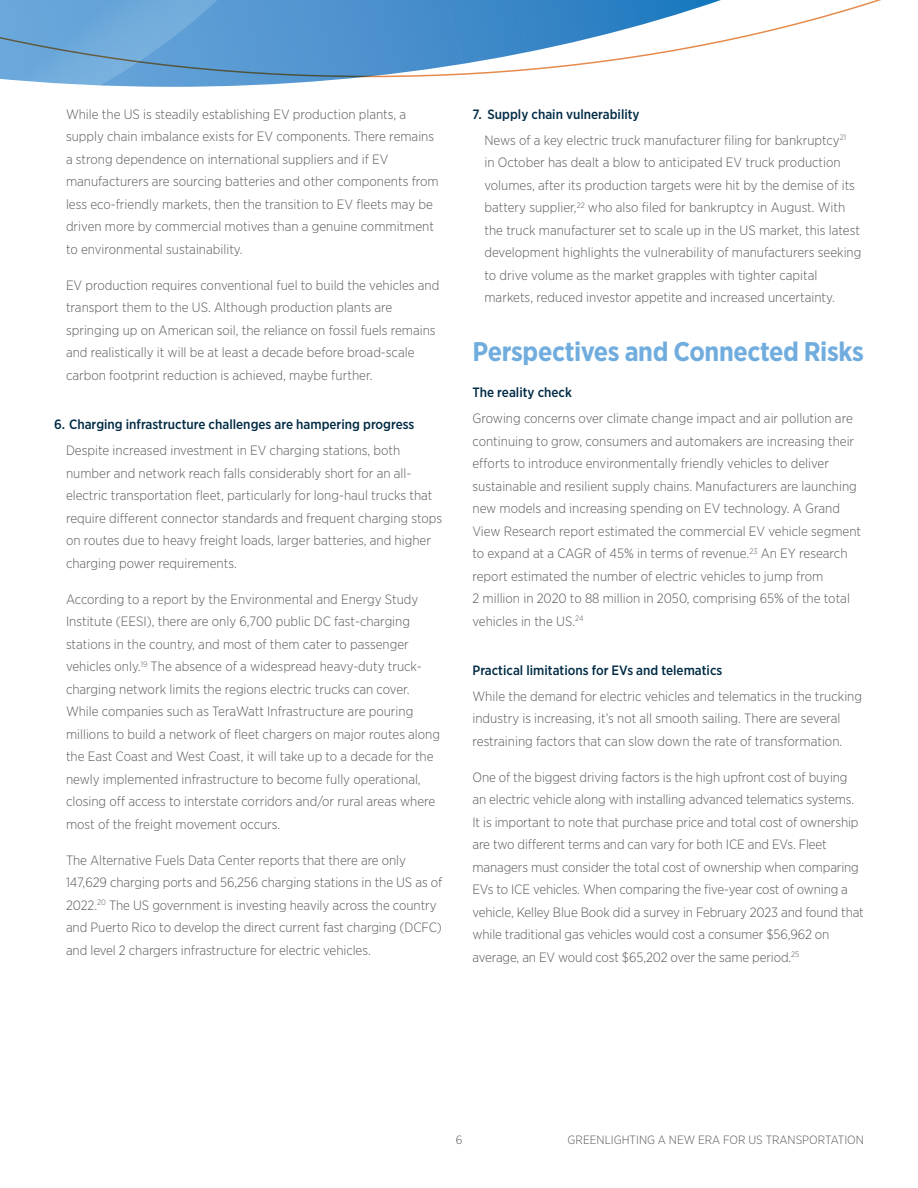
<style>
.page{position:relative;width:918px;height:1188px;background:#fff}
.page>*{position:absolute;margin:0;border:0;box-sizing:border-box;transform-origin:0 0}
.t1{font:700 27px "Gotham Narrow";letter-spacing:-.015em;color:#70adde}
.t2{font:300 13.5px/22.5px "Gotham Narrow";color:#58595b}
.t3{font:500 13.5px "Gotham Narrow";color:#002b45}
.t4{font:300 12px "Gotham Narrow";color:#58595b}
.s1{font-weight:500;color:#002b45}
</style>
<div class="page">
<svg style="left:0;top:77px;width:347px;height:10px"></svg>
<svg style="left:0;top:0;width:881px;height:77px"></svg>
<p class="t2" style="left:66px;top:102px;width:374px">While the US is steadily establishing EV production plants, a supply chain imbalance exists for EV components. There remains a strong dependence on international suppliers and if EV manufacturers are sourcing batteries and other components from less eco-friendly markets, then the transition to EV fleets may be driven more by commercial motives than a genuine commitment to environmental sustainability.</p>
<p class="t2" style="left:66px;top:274px;width:375px">EV production requires conventional fuel to build the vehicles and transport them to the US. Although production plants are springing up on American soil, the reliance on fossil fuels remains and realistically it will be at least a decade before broad-scale carbon footprint reduction is achieved, maybe further.</p>
<p class="t3" style="left:54px;top:416px;width:362px">6. Charging infrastructure challenges are hampering progress</p>
<p class="t2" style="left:66px;top:439px;width:378px">Despite increased investment in EV charging stations, both number and network reach falls considerably short for an all&shy;electric transportation fleet, particularly for long-haul trucks that require different connector standards and frequent charging stops on routes due to heavy freight loads, larger batteries, and higher charging power requirements.</p>
<p class="t2" style="left:66px;top:587px;width:376px">According to a report by the Environmental and Energy Study Institute (EESI), there are only 6,700 public DC fast-charging stations in the country, and most of them cater to passenger vehicles only.<sup>19</sup> The absence of a widespread heavy-duty truck&shy;charging network limits the regions electric trucks can cover.<br>While companies such as TeraWatt Infrastructure are pouring millions to build a network of fleet chargers on major routes along the East Coast and West Coast, it will take up to a decade for the newly implemented infrastructure to become fully operational, closing off access to interstate corridors and/or rural areas where most of the freight movement occurs.</p>
<p class="t2" style="left:66px;top:848px;width:378px">The Alternative Fuels Data Center reports that there are only 147,629 charging ports and 56,256 charging stations in the US as of 2022.<sup>20</sup> The US government is investing heavily across the country and Puerto Rico to develop the direct current fast charging (DCFC) and level 2 chargers infrastructure for electric vehicles.</p>
<p class="t2" style="left:484px;top:101px;width:363px;line-height:25.8px;text-indent:-12px"><span class="s1">7. Supply chain vulnerability<br></span>News of a key electric truck manufacturer filing for bankruptcy<sup>21</sup></p>
<p class="t2" style="left:484px;top:151px;width:378px">in October has dealt a blow to anticipated EV truck production volumes, after its production targets were hit by the demise of its battery supplier,<sup>22</sup> who also filed for bankruptcy in August. With the truck manufacturer set to scale up in the US market, this latest development highlights the vulnerability of manufacturers seeking to drive volume as the market grapples with tighter capital markets, reduced investor appetite and increased uncertainty.</p>
<h1 class="t1" style="left:472px;top:335px;width:393px">Perspectives and Connected Risks</h1>
<p class="t3" style="left:472px;top:384px;width:101px">The reality check</p>
<p class="t2" style="left:472px;top:407px;width:390px">Growing concerns over climate change impact and air pollution are continuing to grow, consumers and automakers are increasing their efforts to introduce environmentally friendly vehicles to deliver sustainable and resilient supply chains. Manufacturers are launching new models and increasing spending on EV technology. A Grand View Research report estimated the commercial EV vehicle segment to expand at a CAGR of 45% in terms of revenue.<sup>23</sup> An EY research report estimated the number of electric vehicles to jump from<br>2 million in 2020 to 88 million in 2050, comprising 65% of the total vehicles in the US.<sup>24</sup></p>
<p class="t3" style="left:473px;top:662px;width:251px">Practical limitations for EVs and telematics</p>
<p class="t2" style="left:473px;top:685px;width:391px">While the demand for electric vehicles and telematics in the trucking industry is increasing, it’s not all smooth sailing. There are several restraining factors that can slow down the rate of transformation.</p>
<p class="t2" style="left:473px;top:766px;width:393px">One of the biggest driving factors is the high upfront cost of buying an electric vehicle along with installing advanced telematics systems.<br>It is important to note that purchase price and total cost of ownership are two different terms and can vary for both ICE and EVs. Fleet managers must consider the total cost of ownership when comparing EVs to ICE vehicles. When comparing the five-year cost of owning a vehicle, Kelley Blue Book did a survey in February 2023 and found that while traditional gas vehicles would cost a consumer $56,962 on average, an EV would cost $65,202 over the same period.<sup>25</sup></p>
<p class="t4" style="left:456px;top:1132px;width:8px">6</p>
<p class="t4" style="left:568px;top:1132px;width:298px">GREENLIGHTING A NEW ERA FOR US TRANSPORTATION</p>
</div>
